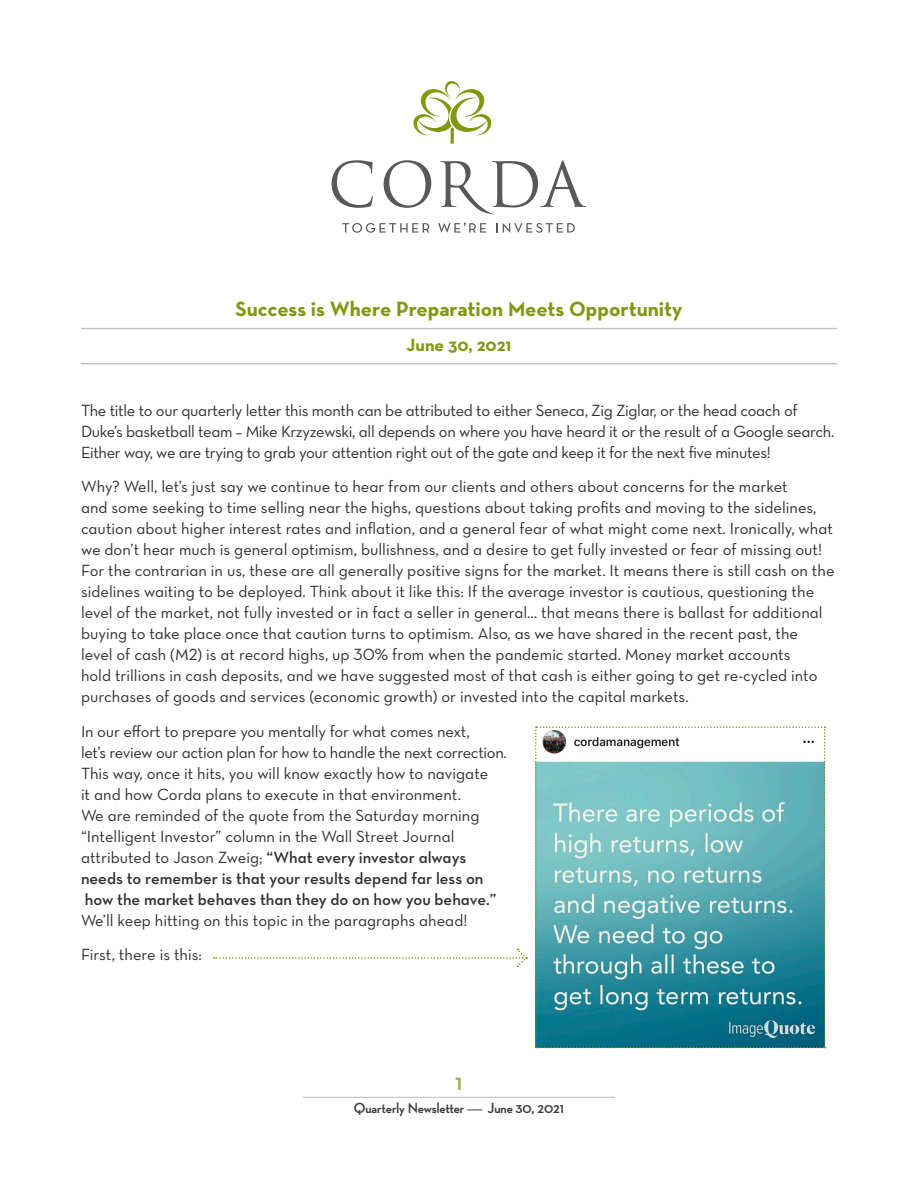
<style>
.page{position:relative;width:918px;height:1188px;background:#fff}
.page>*{position:absolute;margin:0;border:0;box-sizing:border-box;transform-origin:0 0}
.t1{font:600 24px "Neutra Text";color:#9dac49}
.t2{font:700 21px "Neutra Text";color:#81980d}
.t3{font:700 18px "Neutra Text";color:#81980d}
.Body_copy_grey{font:16.5px/21px "Neutra Text Book Alt";color:#312f30}
.Body_copy_grey-2{font:16.5px/21px "Neutra Text Book Alt";letter-spacing:-.02em;color:#312f30}
.t4{font:700 15px "Neutra Disp";color:#3e3e3f}
.s1{font-family:"Neutra Text Demi Alt"}
.s2{font-family:"Adobe Garamond";font-weight:600;font-style:italic}
</style>
<div class="page">
<hr style="left:303px;top:1097px;width:312px;height:1px;background:#c4c2c5">
<hr style="left:81px;top:328px;width:756px;height:1px;background:#c4c2c5">
<hr style="left:81px;top:363px;width:756px;height:1px;background:#c4c2c5">
<svg style="left:332px;top:160px;width:41px;height:48px"></svg>
<svg style="left:384px;top:160px;width:47px;height:48px"></svg>
<svg style="left:440px;top:160px;width:146px;height:54px"></svg>
<svg style="left:413px;top:81px;width:79px;height:63px"></svg>
<svg style="left:342px;top:223px;width:87px;height:10px"></svg>
<svg style="left:438px;top:223px;width:48px;height:10px"></svg>
<svg style="left:497px;top:223px;width:78px;height:10px"></svg>
<svg style="left:535px;top:726px;width:291px;height:322px;background:#68aeb6"></svg>
<svg style="left:214px;top:948px;width:313px;height:19px"></svg>
<p class="t2" style="left:235px;top:296px;width:449px">Success is Where Preparation Meets Opportunity</p>
<p class="t3" style="left:407px;top:334px;width:106px">June 30, 2021</p>
<p class="Body_copy_grey-2" style="left:81px;top:399px;width:755px">The title to our quarterly letter this month can be attributed to either Seneca, Zig Ziglar, or the head coach of<br>Duke’s basketball team – Mike Krzyzewski, all depends on where you have heard it or the result of a Google search.<br>Either way, we are trying to grab your attention right out of the gate and keep it for the next five minutes!</p>
<p class="Body_copy_grey" style="left:81px;top:476px;width:755px">Why? Well, let’s just say we continue to hear from our clients and others about concerns for the market<br>and some seeking to time selling near the highs, questions about taking profits and moving to the sidelines, caution about higher interest rates and inflation, and a general fear of what might come next. Ironically, what we don’t hear much is general optimism, bullishness, and a desire to get fully invested or fear of missing out!<br>For the contrarian in us, these are all generally positive signs for the market. It means there is still cash on the sidelines waiting to be deployed. Think about it like this: If the average investor is cautious, questioning the level of the market, not fully invested or in fact a seller in general… that means there is ballast for additional buying to take place once that caution turns to optimism. Also, as we have shared in the recent past, the<br>level of cash (M2) is at record highs, up 30% from when the pandemic started. Money market accounts<br>hold trillions in cash deposits, and we have suggested most of that cash is either going to get re-cycled into purchases of goods and services (economic growth) or invested into the capital markets.</p>
<p class="Body_copy_grey" style="left:81px;top:720px;width:427px">In our effort to prepare you mentally for what comes next,<br>let’s review our action plan for how to handle the next correction.<br>This way, once it hits, you will know exactly how to navigate<br>it and how Corda plans to execute in that environment.<br>We are reminded of the quote from the Saturday morning “Intelligent Investor” column in the Wall Street Journal attributed to Jason Zweig; <span class="s1">“What every investor always needs to remember is that your results depend far less on how the market behaves than they do on how you behave.” </span>We’ll keep hitting on this topic in the paragraphs ahead!</p>
<p class="Body_copy_grey" style="left:81px;top:944px;width:122px">First, there is this:</p>
<h1 class="t1" style="left:455px;top:1067px;width:9px">1</h1>
<p class="t4" style="left:354px;top:1100px;width:212px">Quarterly Newsletter <span class="s2">—</span> June 30, 2021</p>
</div>
